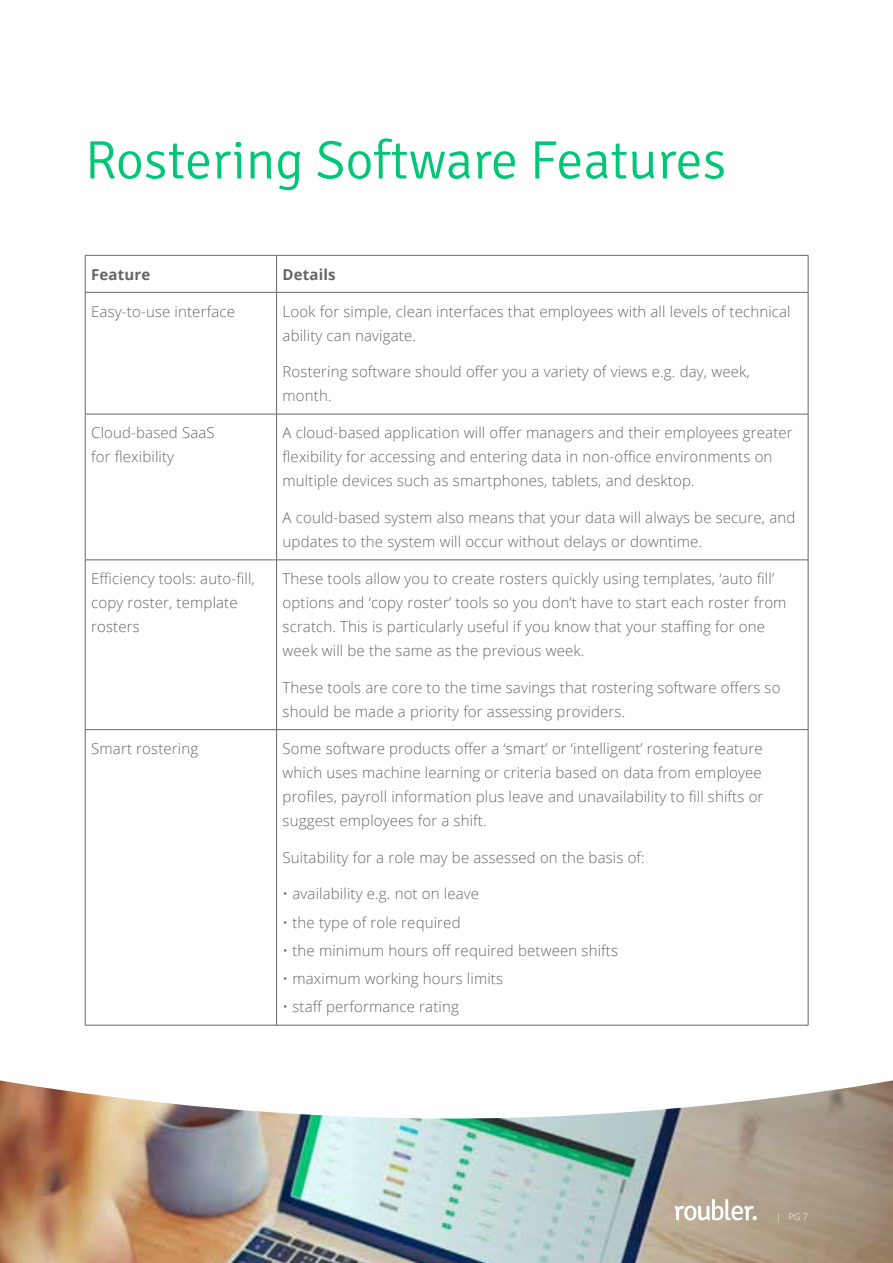
<style>
.page{position:relative;width:893px;height:1263px;background:#fff}
.page>*{position:absolute;margin:0;border:0;box-sizing:border-box;transform-origin:0 0}
.t1{font:300 54px "Signika";color:#01c675}
.t2{font:300 15px/24px "Open Sans";letter-spacing:.01em;color:#666}
.t3{font:700 15px "Open Sans";letter-spacing:.01em;color:#666}
.t4{font:300 9px "Open Sans";color:#fff}
</style>
<div class="page">
<img style="left:0;top:1080px;width:893px;height:183px">
<svg style="left:674px;top:1199px;width:83px;height:21px"></svg>
<hr style="left:85px;top:255px;width:192px;height:1px;background:#666">
<hr style="left:85px;top:255px;width:1px;height:37px;background:#666">
<hr style="left:277px;top:255px;width:531px;height:1px;background:#666">
<hr style="left:276px;top:255px;width:1px;height:37px;background:#666">
<hr style="left:808px;top:255px;width:1px;height:37px;background:#666">
<hr style="left:85px;top:292px;width:192px;height:1px;background:#666">
<hr style="left:85px;top:292px;width:1px;height:122px;background:#666">
<hr style="left:277px;top:292px;width:531px;height:1px;background:#666">
<hr style="left:276px;top:292px;width:1px;height:122px;background:#666">
<hr style="left:808px;top:292px;width:1px;height:122px;background:#666">
<hr style="left:85px;top:414px;width:192px;height:1px;background:#666">
<hr style="left:85px;top:414px;width:1px;height:146px;background:#666">
<hr style="left:277px;top:414px;width:531px;height:1px;background:#666">
<hr style="left:276px;top:414px;width:1px;height:146px;background:#666">
<hr style="left:808px;top:414px;width:1px;height:146px;background:#666">
<hr style="left:85px;top:560px;width:192px;height:1px;background:#666">
<hr style="left:85px;top:560px;width:1px;height:169px;background:#666">
<hr style="left:277px;top:560px;width:531px;height:1px;background:#666">
<hr style="left:276px;top:560px;width:1px;height:169px;background:#666">
<hr style="left:808px;top:560px;width:1px;height:169px;background:#666">
<hr style="left:85px;top:729px;width:192px;height:1px;background:#666">
<hr style="left:85px;top:730px;width:1px;height:295px;background:#666">
<hr style="left:277px;top:729px;width:531px;height:1px;background:#666">
<hr style="left:276px;top:730px;width:1px;height:295px;background:#666">
<hr style="left:808px;top:730px;width:1px;height:295px;background:#666">
<hr style="left:85px;top:1025px;width:192px;height:1px;background:#666">
<hr style="left:277px;top:1025px;width:531px;height:1px;background:#666">
<h1 class="t1" style="left:85px;top:131px;width:643px">Rostering Software Features</h1>
<p class="t3" style="left:91px;top:264px;width:61px">Feature</p>
<p class="t3" style="left:283px;top:264px;width:55px">Details</p>
<p class="t2" style="left:91px;top:299px;width:145px">Easy-to-use interface</p>
<p class="t2" style="left:283px;top:299px;width:510px">Look for simple, clean interfaces that employees with all levels of technical ability can navigate.</p>
<p class="t2" style="left:283px;top:359px;width:469px">Rostering software should offer you a variety of views e.g. day, week, month.</p>
<p class="t2" style="left:91px;top:420px;width:125px">Cloud-based SaaS for flexibility</p>
<p class="t2" style="left:283px;top:420px;width:512px">A cloud-based application will offer managers and their employees greater flexibility for accessing and entering data in non-office environments on multiple devices such as smartphones, tablets, and desktop.</p>
<p class="t2" style="left:283px;top:505px;width:514px">A could-based system also means that your data will always be secure, and updates to the system will occur without delays or downtime.</p>
<p class="t2" style="left:91px;top:566px;width:165px">Efficiency tools: auto-fill, copy roster, template rosters</p>
<p class="t2" style="left:283px;top:566px;width:505px">These tools allow you to create rosters quickly using templates, ‘auto fill’ options and ‘copy roster’ tools so you don’t have to start each roster from scratch. This is particularly useful if you know that your staffing for one week will be the same as the previous week.</p>
<p class="t2" style="left:283px;top:675px;width:499px">These tools are core to the time savings that rostering software offers so should be made a priority for assessing providers.</p>
<p class="t2" style="left:91px;top:736px;width:109px">Smart rostering</p>
<p class="t2" style="left:283px;top:736px;width:482px;text-align:justify">Some software products offer a ‘smart’ or ‘intelligent’ rostering feature which uses machine learning or criteria based on data from employee profiles, payroll information plus leave and unavailability to fill shifts or suggest employees for a shift.</p>
<p class="t2" style="left:283px;top:845px;width:364px">Suitability for a role may be assessed on the basis of:</p>
<p class="t2" style="left:283px;top:881px;width:198px">• availability e.g. not on leave</p>
<p class="t2" style="left:283px;top:910px;width:179px">• the type of role required</p>
<p class="t2" style="left:283px;top:938px;width:337px">• the minimum hours off required between shifts</p>
<p class="t2" style="left:283px;top:966px;width:222px">• maximum working hours limits</p>
<p class="t2" style="left:283px;top:994px;width:178px">• staff performance rating</p>
<p class="t4" style="left:776px;top:1211px;width:33px">| PG 7</p>
</div>
